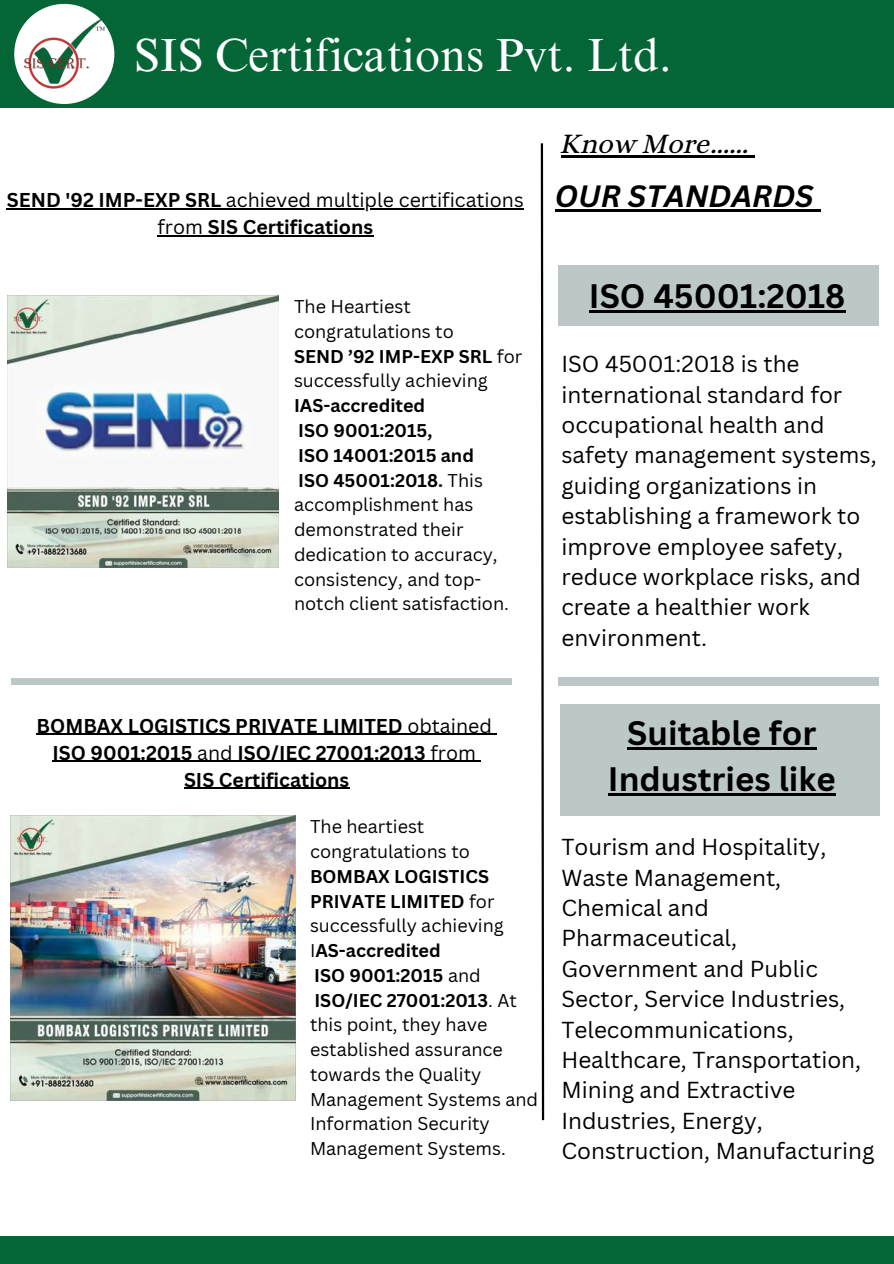
<style>
.page{position:relative;width:894px;height:1264px;background:#fff}
.page>*{position:absolute;margin:0;border:0;box-sizing:border-box;transform-origin:0 0}
.t1{font:46.5px "Times NRMT Pro";color:#fff}
.t2{font:700 33px/46.2px "Canva Sans";color:#000;text-align:center}
.t3{font:italic 700 30px "Canva Sans";color:#000}
.t4{font:28.5px "CA Generated";color:#000}
.t5{font:22.5px/30.3px "Canva Sans";color:#000}
.t6{font:700 19.5px/27px "Canva Sans";color:#000;text-align:center}
.t7{font:18px/24.8px "Canva Sans";color:#000}
.s1{font-weight:400}
.s2{font-weight:700}
</style>
<div class="page">
<div style="left:0;top:0;width:893px;height:108px;background:#046536"></div>
<div style="left:14px;top:4px;width:100px;height:100px;background:#fff;border-radius:50%"></div>
<img style="left:21px;top:20px;width:83px;height:70px">
<svg style="left:540px;top:143px;width:5px;height:978px"></svg>
<div style="left:0;top:1235px;width:893px;height:28px;background:#046536"></div>
<div style="left:558px;top:677px;width:320px;height:9px;background:#bcc8c8"></div>
<div style="left:558px;top:266px;width:320px;height:60px;background:#bcc8c8"></div>
<div style="left:559px;top:704px;width:320px;height:111px;background:#bcc8c8"></div>
<hr style="left:627px;top:747px;width:189px;height:2px;background:#000">
<hr style="left:607px;top:793px;width:228px;height:2px;background:#000">
<img style="left:7px;top:296px;width:272px;height:271px">
<div style="left:11px;top:678px;width:500px;height:7px;background:#bcc8c8"></div>
<img style="left:11px;top:815px;width:284px;height:285px">
<hr style="left:561px;top:155px;width:187px;height:2px;background:#000">
<svg style="left:748px;top:155px;width:6px;height:2px"></svg>
<hr style="left:554px;top:209px;width:259px;height:2px;background:#000">
<svg style="left:813px;top:209px;width:7px;height:2px"></svg>
<hr style="left:588px;top:310px;width:257px;height:2px;background:#000">
<hr style="left:7px;top:208px;width:219px;height:1px;background:#000">
<hr style="left:226px;top:208px;width:297px;height:1px;background:#000">
<hr style="left:157px;top:235px;width:51px;height:1px;background:#000">
<hr style="left:208px;top:235px;width:165px;height:1px;background:#000">
<hr style="left:37px;top:733px;width:370px;height:1px;background:#000">
<hr style="left:407px;top:733px;width:85px;height:1px;background:#000">
<hr style="left:52px;top:760px;width:140px;height:1px;background:#000">
<hr style="left:192px;top:760px;width:41px;height:1px;background:#000">
<hr style="left:233px;top:760px;width:192px;height:1px;background:#000">
<hr style="left:425px;top:760px;width:51px;height:1px;background:#000">
<hr style="left:184px;top:787px;width:165px;height:1px;background:#000">
<h1 class="t1" style="left:134px;top:38px;width:539px">SIS Certifications Pvt. Ltd.</h1>
<p class="t6" style="left:7px;top:186px;width:518px">SEND '92 IMP-EXP SRL <span class="s1">achieved multiple certifications from</span> SIS Certifications</p>
<p class="t7" style="left:294px;top:294px;width:230px">The Heartiest congratulations to<br><span class="s2">SEND ’92 IMP-EXP SRL</span> for successfully achieving</p>
<p class="t7" style="left:294px;top:393px;width:216px"><span class="s2">IAS-accredited<br>ISO 9001:2015,<br>ISO 14001:2015 and<br>ISO 45001:2018.</span> This accomplishment has demonstrated their dedication to accuracy, consistency, and top&shy;notch client satisfaction.</p>
<h3 class="t4" style="left:561px;top:127px;width:189px">Know More......</h3>
<h3 class="t3" style="left:554px;top:175px;width:260px">OUR STANDARDS</h3>
<h2 class="t2" style="left:588px;top:272px;width:258px">ISO 45001:2018</h2>
<p class="t5" style="left:561px;top:348px;width:317px">ISO 45001:2018 is the international standard for occupational health and safety management systems, guiding organizations in establishing a framework to improve employee safety, reduce workplace risks, and create a healthier work environment.</p>
<p class="t6" style="left:37px;top:711px;width:456px">BOMBAX LOGISTICS PRIVATE LIMITED <span class="s1">obtained<br></span>ISO 9001:2015 <span class="s1">and</span> ISO/IEC 27001:2013 <span class="s1">from<br></span>SIS Certifications</p>
<p class="t7" style="left:310px;top:813px;width:161px">The heartiest congratulations to</p>
<p class="t7" style="left:310px;top:863px;width:230px"><span class="s2">BOMBAX LOGISTICS<br>PRIVATE LIMITED</span> for successfully achieving<br>I<span class="s2">AS-accredited<br>ISO 9001:2015</span> and<br><span class="s2">ISO/IEC 27001:2013</span>. At this point, they have established assurance towards the Quality<br>Management Systems and<br>Information Security<br>Management Systems.</p>
<h2 class="t2" style="left:607px;top:709px;width:229px">Suitable for<br>Industries like</h2>
<p class="t5" style="left:561px;top:831px;width:314px">Tourism and Hospitality,<br>Waste Management,<br>Chemical and<br>Pharmaceutical,<br>Government and Public<br>Sector, Service Industries,<br>Telecommunications,<br>Healthcare, Transportation,<br>Mining and Extractive<br>Industries, Energy,<br>Construction, Manufacturing</p>
</div>
